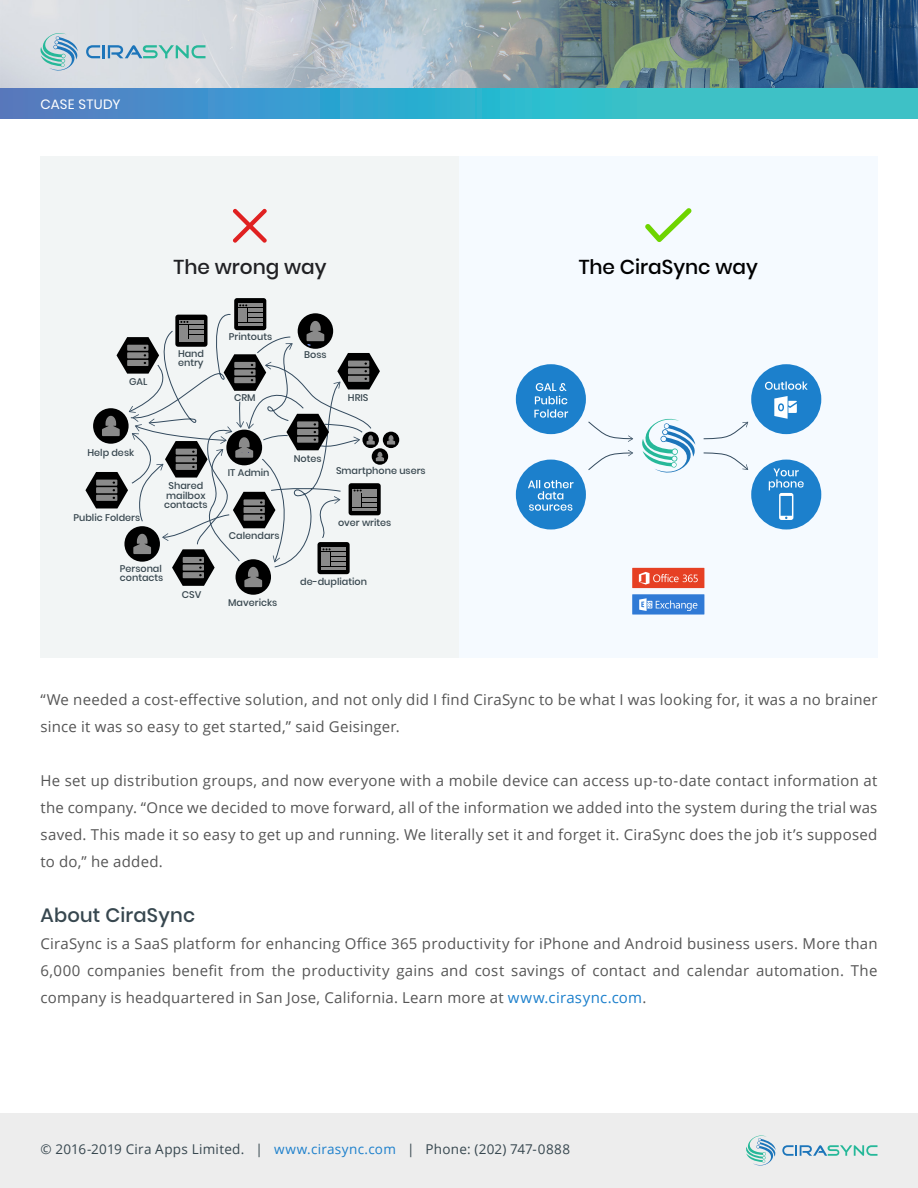
<style>
.page{position:relative;width:918px;height:1188px;background:#fff}
.page>*{position:absolute;margin:0;border:0;box-sizing:border-box;transform-origin:0 0}
.t1{font:500 20.1px "Poppins";color:#000}
.t2{font:500 20.1px "Poppins";color:#212124}
.t3{font:500 19.5px "Poppins";letter-spacing:.01em;color:#37474f}
.t4{font:15px/27px "Open Sans";letter-spacing:.015em;color:#555;text-align:justify}
.t5{font:13.5px "Open Sans";letter-spacing:.02em;color:#37474f}
.t6{font:13.5px "Poppins";letter-spacing:.015em;color:#fff}
.t7{font:500 9.6px/9.6px "Poppins";color:#38474f}
.s1{color:#1d80cc}
</style>
<div class="page">
<img style="left:0;top:0;width:918px;height:89px">
<svg style="left:27px;top:26px;width:179px;height:53px"></svg>
<div style="left:0;top:1113px;width:918px;height:75px;background:#ededed"></div>
<svg style="left:746px;top:1135px;width:131px;height:31px"></svg>
<div style="left:40px;top:156px;width:419px;height:501px;background:#f2f5f5"></div>
<div style="left:459px;top:156px;width:419px;height:501px;background:#f5faff"></div>
<svg style="left:645px;top:208px;width:46px;height:34px"></svg>
<svg style="left:236px;top:559px;width:35px;height:36px"></svg>
<svg style="left:383px;top:432px;width:16px;height:16px"></svg>
<div style="left:234px;top:298px;width:32px;height:32px;background:#000;border-radius:3px"></div>
<hr style="left:248px;top:308px;width:14px;height:4px;background:#8a8a8a">
<hr style="left:238px;top:303px;width:24px;height:4px;background:#8a8a8a">
<div style="left:238px;top:308px;width:8px;height:14px;background:#8a8a8a"></div>
<svg style="left:239px;top:304px;width:8px;height:2px"></svg>
<svg style="left:85px;top:313px;width:310px;height:274px"></svg>
<svg style="left:232px;top:208px;width:35px;height:35px"></svg>
<div style="left:516px;top:460px;width:70px;height:70px;background:#1c80cc;border-radius:50%"></div>
<svg style="left:528px;top:480px;width:46px;height:31px"></svg>
<div style="left:516px;top:364px;width:70px;height:70px;background:#1c80cc;border-radius:50%"></div>
<svg style="left:534px;top:383px;width:34px;height:35px"></svg>
<div style="left:751px;top:364px;width:70px;height:70px;background:#1c80cc;border-radius:50%"></div>
<svg style="left:774px;top:396px;width:23px;height:23px"></svg>
<svg style="left:765px;top:381px;width:43px;height:9px"></svg>
<div style="left:751px;top:460px;width:70px;height:70px;background:#1c80cc;border-radius:50%"></div>
<svg style="left:769px;top:468px;width:35px;height:52px"></svg>
<svg style="left:588px;top:418px;width:160px;height:55px"></svg>
<div style="left:632px;top:568px;width:72px;height:20px;background:#e64024"></div>
<svg style="left:639px;top:572px;width:59px;height:13px"></svg>
<div style="left:632px;top:594px;width:72px;height:21px;background:#307ad6"></div>
<svg style="left:639px;top:598px;width:58px;height:13px"></svg>
<svg style="left:0;top:89px;width:918px;height:30px"></svg>
<p class="t6" style="left:40px;top:96px;width:82px">CASE STUDY</p>
<h1 class="t2" style="left:174px;top:256px;width:154px">The wrong way</h1>
<p class="t7" style="left:129px;top:377px;width:20px">GAL</p>
<p class="t7" style="left:178px;top:349px;width:28px">Hand entry</p>
<p class="t7" style="left:87px;top:448px;width:48px">Help desk</p>
<p class="t7" style="left:74px;top:513px;width:68px">Public Folders</p>
<p class="t7" style="left:164px;top:481px;width:45px;text-align:center">Shared mailbox contacts</p>
<p class="t7" style="left:229px;top:332px;width:45px">Printouts</p>
<p class="t7" style="left:234px;top:393px;width:23px">CRM</p>
<p class="t7" style="left:304px;top:350px;width:24px">Boss</p>
<p class="t7" style="left:348px;top:393px;width:22px">HRIS</p>
<p class="t7" style="left:228px;top:468px;width:43px">IT Admin</p>
<p class="t7" style="left:294px;top:454px;width:29px">Notes</p>
<p class="t7" style="left:336px;top:466px;width:91px">Smartphone users</p>
<p class="t7" style="left:229px;top:531px;width:52px">Calendars</p>
<p class="t7" style="left:338px;top:517px;width:55px">over writes</p>
<p class="t7" style="left:120px;top:565px;width:45px;line-height:8.6px">Personal contacts</p>
<p class="t7" style="left:182px;top:590px;width:21px">CSV</p>
<p class="t7" style="left:228px;top:597px;width:51px">Mavericks</p>
<p class="t7" style="left:300px;top:577px;width:68px">de-dupliation</p>
<h1 class="t1" style="left:579px;top:255px;width:181px">The CiraSync way</h1>
<p class="t4" style="left:40px;top:686px;width:839px">“We needed a cost-effective solution, and not only did I find CiraSync to be what I was looking for, it was a no brainer since it was so easy to get started,” said Geisinger.</p>
<p class="t4" style="left:40px;top:767px;width:839px">He set up distribution groups, and now everyone with a mobile device can access up-to-date contact information at the company. “Once we decided to move forward, all of the information we added into the system during the trial was saved. This made it so easy to get up and running. We literally set it and forget it. CiraSync does the job it’s supposed to do,” he added.</p>
<p class="t3" style="left:40px;top:904px;width:156px">About CiraSync</p>
<p class="t4" style="left:40px;top:929px;width:839px">CiraSync is a SaaS platform for enhancing Office 365 productivity for iPhone and Android business users. More than 6,000 companies benefit from the productivity gains and cost savings of contact and calendar automation. The company is headquartered in San Jose, California. Learn more at <span class="s1">www.cirasync.com</span>.</p>
<p class="t5" style="left:40px;top:1140px;width:531px">© 2016-2019 Cira Apps Limited. | <span class="s1">www.cirasync.com</span> | Phone: (202) 747-0888</p>
</div>
